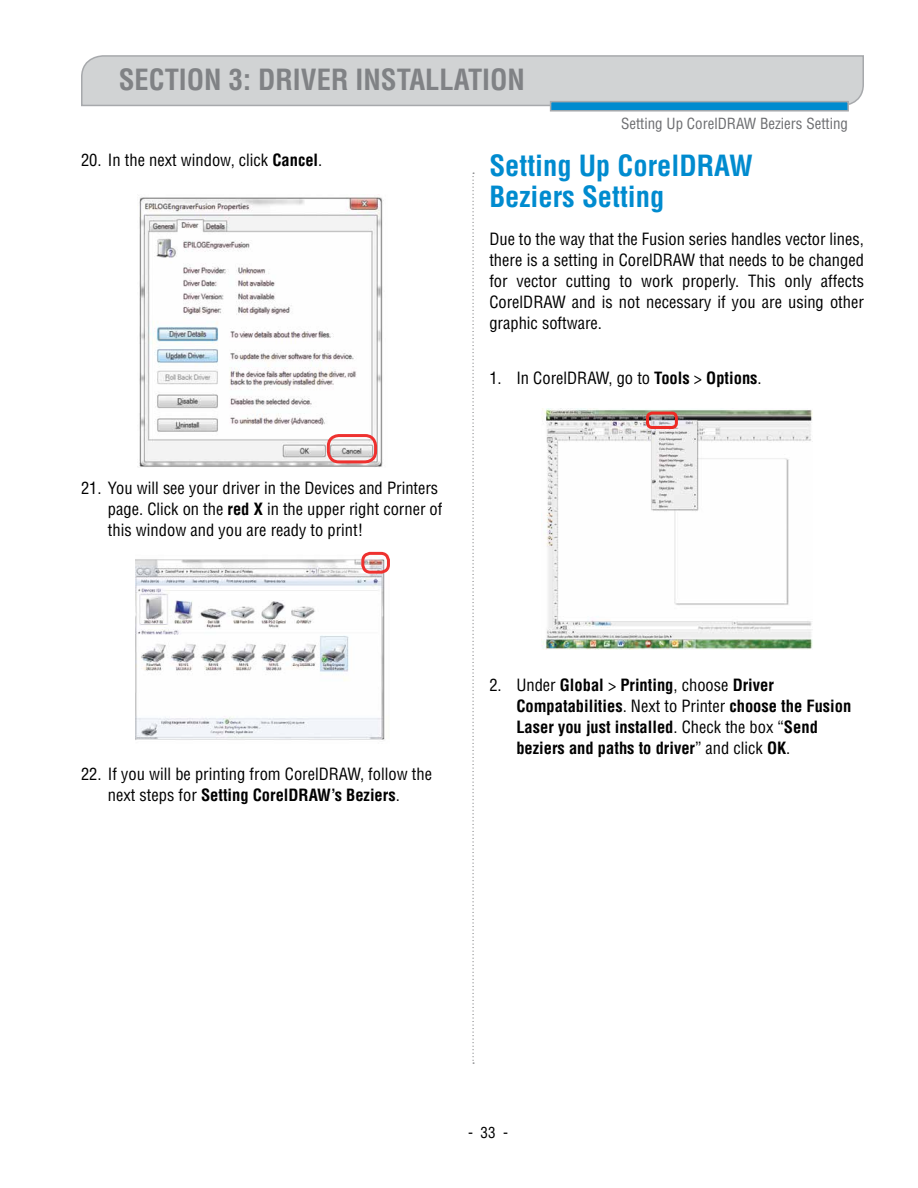
<style>
.page{position:relative;width:918px;height:1188px;background:#fff}
.page>*{position:absolute;margin:0;border:0;box-sizing:border-box;transform-origin:0 0}
.t1{font:700 condensed 28.5px/31.5px "Helvetica";color:#008bcf}
.t2{font:700 condensed 28.5px "Helvetica";color:#808285}
.t3{font:condensed 16.5px/21px "Helvetica";color:#000}
.t4{font:700 condensed 16.5px/21px "Helvetica";color:#000}
.t5{font:condensed 15px "Helvetica";color:#6d6e71}
.t6{font:condensed 15px "Helvetica";color:#000}
.s1{font-weight:700}
.s2{font-weight:400}
</style>
<div class="page">
<svg style="left:81px;top:55px;width:783px;height:57px;background:#c7cfd4"></svg>
<svg style="left:472px;top:173px;width:2px;height:891px"></svg>
<img style="left:139px;top:194px;width:245px;height:273px">
<div style="left:327px;top:434px;width:50px;height:29px;border:3px solid #ee312f;border-radius:10px"></div>
<img style="left:135px;top:556px;width:251px;height:184px">
<div style="left:361px;top:552px;width:29px;height:22px;border:3px solid #ee312f;border-radius:8px"></div>
<img style="left:542px;top:408px;width:270px;height:242px">
<div style="left:646px;top:412px;width:32px;height:17px;border:3px solid #ee2a24;border-radius:4px"></div>
<h1 class="t2" style="left:119px;top:61px;width:31px">Section</h1>
<h1 class="t2" style="left:229px;top:61px;width:62px">3: Driver</h1>
<h1 class="t2" style="left:356px;top:61px;width:24px">Installation</h1>
<p class="t5" style="left:621px;top:114px;width:228px">Setting Up CorelDRAW Beziers Setting</p>
<p class="t3" style="left:81px;top:150px;width:243px">20. In the next window, click <span class="s1">Cancel</span>.</p>
<p class="t3" style="left:108px;top:477px;width:336px;text-indent:-27px">21. You will see your driver in the Devices and Printers page. Click on the <span class="s1">red X</span> in the upper right corner of this window and you are ready to print!</p>
<h1 class="t1" style="left:489px;top:150px;width:265px">Setting Up CorelDRAW<br>Beziers Setting</h1>
<p class="t3" style="left:489px;top:229px;width:376px;text-align:justify">Due to the way that the Fusion series handles vector lines, there is a setting in CorelDRAW that needs to be changed for vector cutting to work properly. This only affects CorelDRAW and is not necessary if you are using other graphic software.</p>
<p class="t3" style="left:489px;top:368px;width:274px">1. In CorelDRAW, go to <span class="s1">Tools</span> &gt; <span class="s1">Options</span>.</p>
<p class="t3" style="left:81px;top:763px;width:353px;text-align:center">22. If you will be printing from CorelDRAW, follow the next steps for <span class="s1">Setting CorelDRAW’s Beziers</span>.</p>
<p class="t4" style="left:516px;top:674px;width:337px;text-indent:-27px"><span class="s2">2. Under</span> Global <span class="s2">&gt;</span> Printing<span class="s2">, choose</span> Driver Compatabilities<span class="s2">. Next to Printer</span> choose the Fusion Laser you just installed<span class="s2">. Check the box “</span>Send beziers and paths to driver<span class="s2">” and click</span> OK<span class="s2">.</span></p>
<p class="t6" style="left:468px;top:1123px;width:41px">- 33 -</p>
</div>
